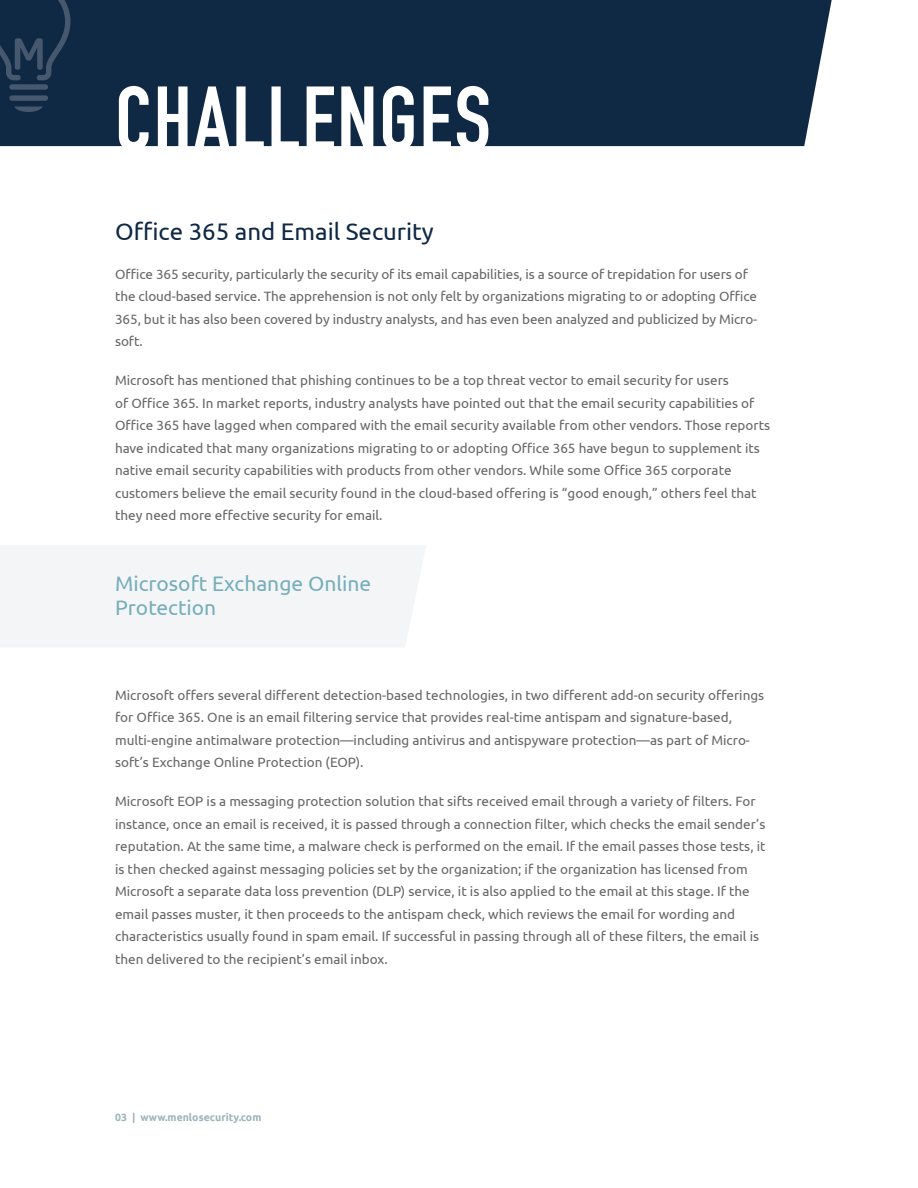
<style>
.page{position:relative;width:918px;height:1188px;background:#fff}
.page>*{position:absolute;margin:0;border:0;box-sizing:border-box;transform-origin:0 0}
.t1{font:90px "DIN Engschrift Std";letter-spacing:.02em;color:#fff}
.t2{font:24px "Ubuntu";color:#0f2843}
.t3{font:21px/24px "Ubuntu";color:#76aebb}
.t4{font:13.5px/22.5px "Ubuntu";color:#676666}
.t5{font:700 10.5px "Ubuntu";color:#9db4b9}
</style>
<div class="page">
<div style="left:0;top:0;width:832px;height:146px;background:#0f2843"></div>
<div style="left:9px;top:84px;width:39px;height:6px;background:#45586d;border-radius:3px"></div>
<div style="left:9px;top:95px;width:39px;height:6px;background:#45586d;border-radius:3px"></div>
<svg style="left:14px;top:107px;width:29px;height:5px"></svg>
<svg style="left:0;top:0;width:70px;height:80px;background:#1a324c"></svg>
<div style="left:0;top:546px;width:426px;height:101px;background:#f4f5f6"></div>
<h1 class="t1" style="left:115px;top:66px;width:377px">CHALLENGES</h1>
<h2 class="t2" style="left:115px;top:217px;width:320px">Office 365 and Email Security</h2>
<p class="t4" style="left:115px;top:262px;width:644px">Office 365 security, particularly the security of its email capabilities, is a source of trepidation for users of the cloud-based service. The apprehension is not only felt by organizations migrating to or adopting Office 365, but it has also been covered by industry analysts, and has even been analyzed and publicized by Micro&shy;soft.</p>
<p class="t4" style="left:115px;top:369px;width:657px">Microsoft has mentioned that phishing continues to be a top threat vector to email security for users<br>of Office 365. In market reports, industry analysts have pointed out that the email security capabilities of Office 365 have lagged when compared with the email security available from other vendors. Those reports have indicated that many organizations migrating to or adopting Office 365 have begun to supplement its native email security capabilities with products from other vendors. While some Office 365 corporate customers believe the email security found in the cloud-based offering is “good enough,” others feel that they need more effective security for email.</p>
<h3 class="t3" style="left:115px;top:571px;width:258px">Microsoft Exchange Online<br>Protection</h3>
<p class="t4" style="left:115px;top:683px;width:651px">Microsoft offers several different detection-based technologies, in two different add-on security offerings for Office 365. One is an email filtering service that provides real-time antispam and signature-based, multi-engine antimalware protection—including antivirus and antispyware protection—as part of Micro&shy;soft’s Exchange Online Protection (EOP).</p>
<p class="t4" style="left:115px;top:790px;width:652px">Microsoft EOP is a messaging protection solution that sifts received email through a variety of filters. For instance, once an email is received, it is passed through a connection filter, which checks the email sender’s reputation. At the same time, a malware check is performed on the email. If the email passes those tests, it is then checked against messaging policies set by the organization; if the organization has licensed from Microsoft a separate data loss prevention (DLP) service, it is also applied to the email at this stage. If the email passes muster, it then proceeds to the antispam check, which reviews the email for wording and characteristics usually found in spam email. If successful in passing through all of these filters, the email is then delivered to the recipient’s email inbox.</p>
<p class="t5" style="left:115px;top:1110px;width:148px">03 | www.menlosecurity.com</p>
</div>
